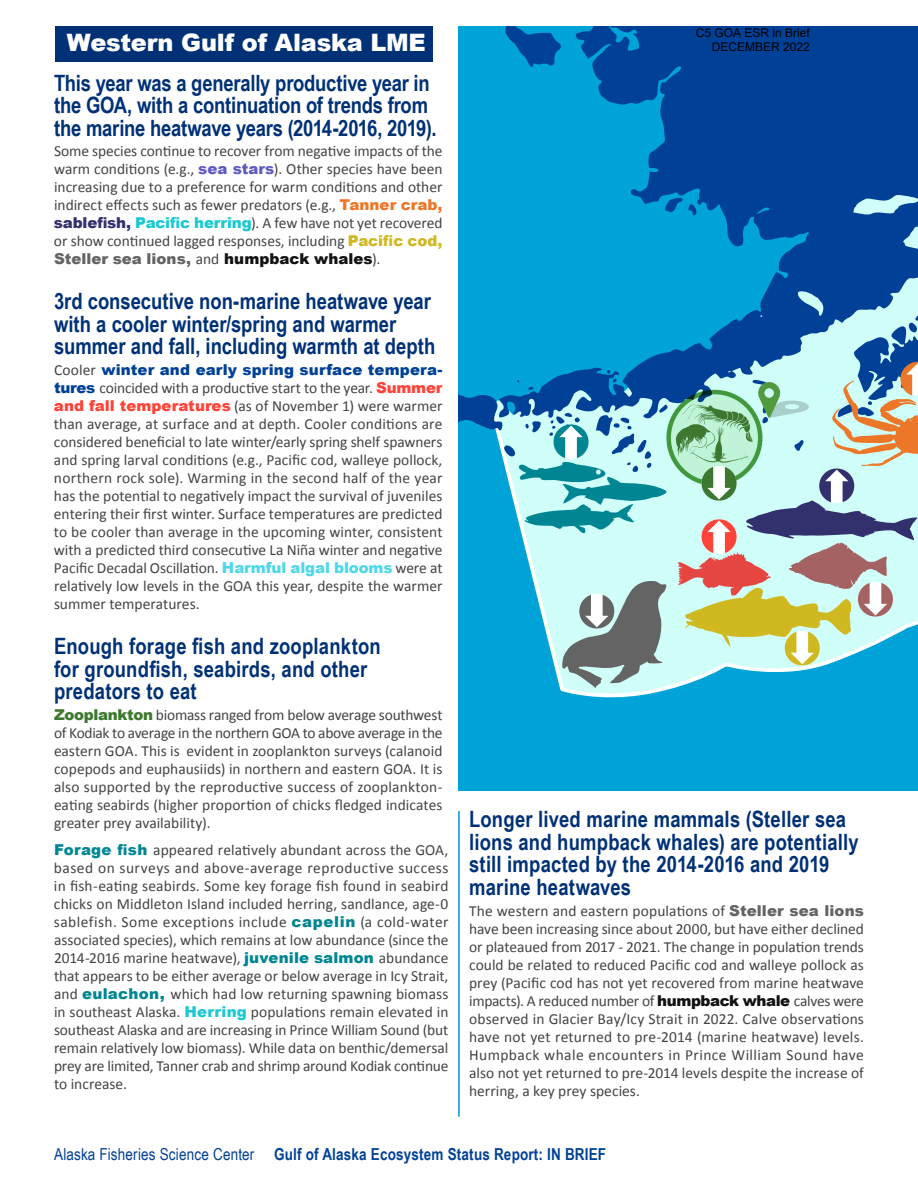
<style>
.page{position:relative;width:918px;height:1188px;background:#fff}
.page>*{position:absolute;margin:0;border:0;box-sizing:border-box;transform-origin:0 0}
.Blue_Box{font:900 24px "Arial";letter-spacing:-.01em;color:#fff}
.H3__arial_narrow_nav{font:700 22.5px/22.5px "Arial Narrow";letter-spacing:.005em;color:#003176}
.t1{font:700 16.5px "Arial Narrow";letter-spacing:.01em;color:#004197}
.TEXT__Sans__S_T{font:15.45px/18px "Calibri";color:#424444;text-align:justify}
.TEXT__Sans__S_T-2{font:900 15px "Arial";letter-spacing:.005em;color:#004197}
.TEXT__Sans__S_T-3{font:900 15px "Arial";color:#646464}
.t2{font:12px/14.4px "Arial";color:#000;text-align:right}
.s1{font-family:"Arial";font-weight:900;font-size:15px;color:#605bc3}
.s2{font-family:"Arial";font-weight:900;font-size:15px;color:#ed7728}
.s3{font-family:"Arial";font-weight:900;font-size:15px;color:#33306e}
.s4{font-family:"Arial";font-weight:900;font-size:15px;color:#1cc9d3}
.s5{font-family:"Arial";font-weight:900;font-size:15px;color:#d0b821}
.s6{font-family:"Calibri";font-weight:400;font-size:15.45px;color:#424444}
.s7{color:#121212}
.s8{font-family:"Arial";font-weight:900;font-size:15px;color:#004197}
.s9{font-family:"Arial";font-weight:900;font-size:15px;color:#fe4438}
.s10{font-family:"Arial";font-weight:900;font-size:15px;color:#50d8ea}
.s11{font-family:"Arial";font-weight:900;font-size:15px;color:#3c782f}
.s12{font-family:"Arial";font-weight:900;font-size:15px;color:#008693}
.s13{font-family:"Arial";font-weight:900;font-size:15px;color:#646464}
.s14{font-family:"Arial";font-weight:900;font-size:15px;color:#121212}
.s15{font-weight:400}
</style>
<div class="page">
<div style="left:458px;top:608px;width:460px;height:182px;background:#00a3d7"></div>
<svg style="left:486px;top:608px;width:432px;height:112px;background:#1dafdb"></svg>
<svg style="left:458px;top:27px;width:460px;height:581px;background:#1482be"></svg>
<svg style="left:669px;top:392px;width:91px;height:92px"></svg>
<hr style="left:458px;top:811px;width:2px;height:306px;background:#0097d2">
<svg style="left:517px;top:424px;width:150px;height:109px;background:#8fd5d8"></svg>
<svg style="left:562px;top:580px;width:105px;height:109px;background:#9aaeac"></svg>
<svg style="left:676px;top:362px;width:242px;height:303px;background:#b3cbbd"></svg>
<div style="left:55px;top:26px;width:378px;height:36px;background:#003176"></div>
<p class="Blue_Box" style="left:67px;top:25px;width:360px">Western Gulf of Alaska LME</p>
<p class="t2" style="left:696px;top:26px;width:116px">C5 GOA ESR in Brief<br>DECEMBER 2022</p>
<p class="H3__arial_narrow_nav" style="left:54px;top:70px;width:384px">This year was a generally productive year in the GOA, with a continuation of trends from the marine heatwave years (2014-2016, 2019).</p>
<p class="TEXT__Sans__S_T" style="left:54px;top:142px;width:390px">Some species continue to recover from negative impacts of the warm conditions (e.g., <span class="s1">sea stars</span>). Other species have been increasing due to a preference for warm conditions and other indirect effects such as fewer predators (e.g., <span class="s2">Tanner crab, </span><span class="s3">sablefish,</span> <span class="s4">Pacific herring</span>). A few have not yet recovered or show continued lagged responses, including <span class="s5">Pacific cod,</span></p>
<p class="TEXT__Sans__S_T-3" style="left:54px;top:248px;width:328px">Steller sea lions, <span class="s6">and</span> <span class="s7">humpback whales</span><span class="s6">).</span></p>
<p class="H3__arial_narrow_nav" style="left:54px;top:289px;width:383px">3rd consecutive non-marine heatwave year with a cooler winter/spring and warmer summer and fall, including warmth at depth</p>
<p class="TEXT__Sans__S_T-2" style="left:54px;top:359px;width:390px"><span class="s6">Cooler</span> winter and early spring surface tempera-</p>
<p class="TEXT__Sans__S_T" style="left:54px;top:379px;width:390px"><span class="s8">tures</span> coincided with a productive start to the year. <span class="s9">Summer and fall temperatures</span> (as of November 1) were warmer than average, at surface and at depth. Cooler conditions are considered beneficial to late winter/early spring shelf spawners and spring larval conditions (e.g., Pacific cod, walleye pollock, northern rock sole). Warming in the second half of the year has the potential to negatively impact the survival of juveniles entering their first winter. Surface temperatures are predicted to be cooler than average in the upcoming winter, consistent with a predicted third consecutive La Niña winter and negative Pacific Decadal Oscillation. <span class="s10">Harmful algal blooms</span> were at relatively low levels in the GOA this year, despite the warmer summer temperatures.</p>
<p class="H3__arial_narrow_nav" style="left:54px;top:634px;width:328px">Enough forage fish and zooplankton for groundfish, seabirds, and other predators to eat</p>
<p class="TEXT__Sans__S_T" style="left:54px;top:706px;width:390px"><span class="s11">Zooplankton</span> biomass ranged from below average southwest of Kodiak to average in the northern GOA to above average in the eastern GOA. This is evident in zooplankton surveys (calanoid copepods and euphausiids) in northern and eastern GOA. It is also supported by the reproductive success of zooplankton&shy;eating seabirds (higher proportion of chicks fledged indicates greater prey availability).</p>
<p class="TEXT__Sans__S_T" style="left:54px;top:841px;width:396px"><span class="s12">Forage fish</span> appeared relatively abundant across the GOA, based on surveys and above-average reproductive success in fish-eating seabirds. Some key forage fish found in seabird chicks on Middleton Island included herring, sandlance, age-0 sablefish. Some exceptions include <span class="s12">capelin</span> (a cold-water associated species), which remains at low abundance (since the 2014-2016 marine heatwave), <span class="s12">juvenile salmon</span> abundance that appears to be either average or below average in Icy Strait, and <span class="s12">eulachon,</span> which had low returning spawning biomass in southeast Alaska. <span class="s4">Herring</span> populations remain elevated in southeast Alaska and are increasing in Prince William Sound (but remain relatively low biomass). While data on benthic/demersal prey are limited, Tanner crab and shrimp around Kodiak continue to increase.</p>
<p class="H3__arial_narrow_nav" style="left:469px;top:807px;width:391px">Longer lived marine mammals (Steller sea lions and humpback whales) are potentially still impacted by the 2014-2016 and 2019 marine heatwaves</p>
<p class="TEXT__Sans__S_T" style="left:469px;top:902px;width:396px">The western and eastern populations of <span class="s13">Steller sea lions </span>have been increasing since about 2000, but have either declined or plateaued from 2017 - 2021. The change in population trends could be related to reduced Pacific cod and walleye pollock as prey (Pacific cod has not yet recovered from marine heatwave impacts). A reduced number of <span class="s14">humpback whale</span> calves were observed in Glacier Bay/Icy Strait in 2022. Calve observations have not yet returned to pre-2014 (marine heatwave) levels.<br>Humpback whale encounters in Prince William Sound have also not yet returned to pre-2014 levels despite the increase of herring, a key prey species.</p>
<p class="t1" style="left:54px;top:1142px;width:554px"><span class="s15">Alaska Fisheries Science Center</span> Gulf of Alaska Ecosystem Status Report: IN BRIEF</p>
</div>
